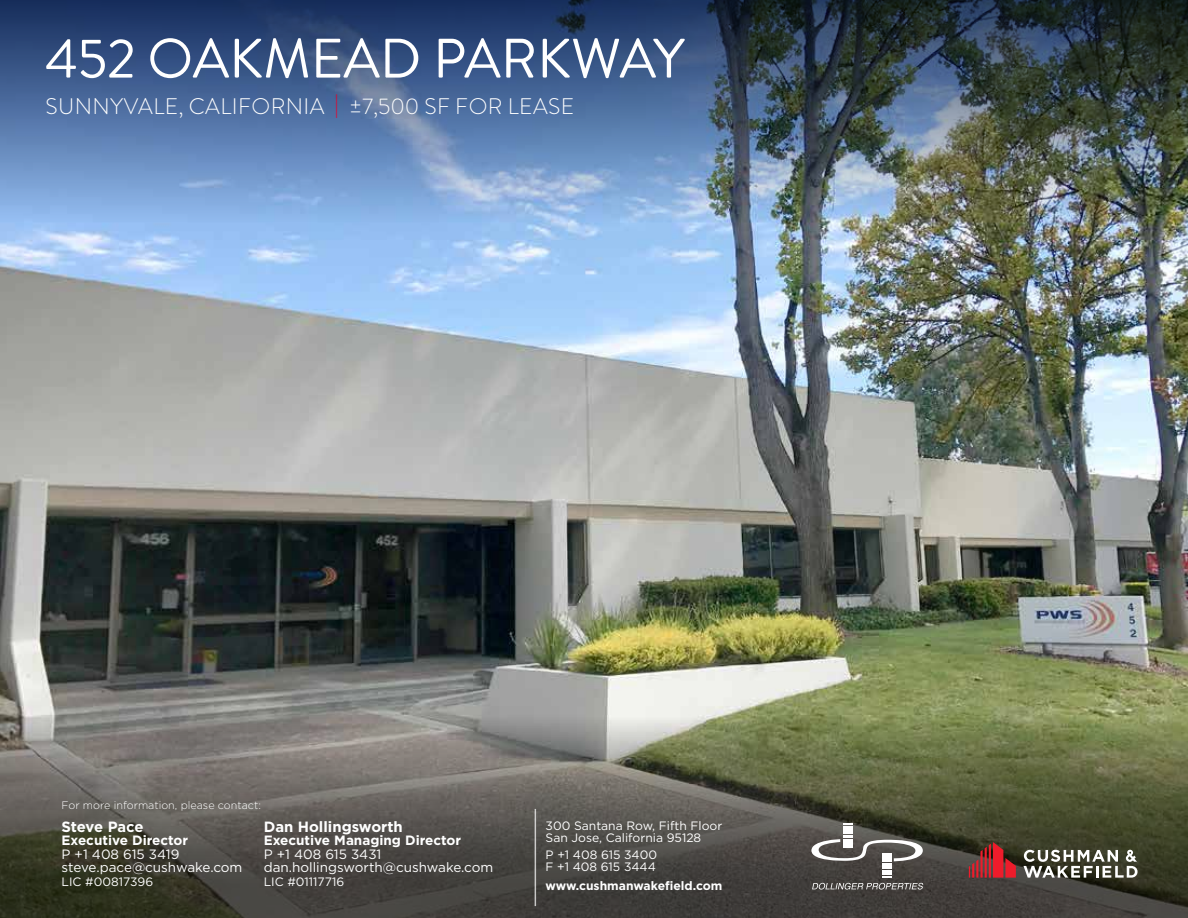
<style>
.page{position:relative;width:1188px;height:918px;background:#fff}
.page>*{position:absolute;margin:0;border:0;box-sizing:border-box;transform-origin:0 0}
.t1{font:55.5px "Brandon Grotesque";letter-spacing:-.005em;color:#fff}
.t2{font:300 22.5px "Brandon Grotesque";letter-spacing:.02em;color:#fff}
.t3{font:700 14.85px "Gotham";color:#fff}
.t4{font:13.5px/13.5px "Gotham";color:#fff}
.t5{font:700 13.5px "Gotham";color:#fff}
.t6{font:12.15px/12.1px "Gotham";color:#fff}
.t7{font:700 12.15px "Gotham";color:#fff}
.t8{font:300 10.8px "Gotham";color:#fff}
.s1{color:#ea0029}
</style>
<div class="page">
<img style="left:0;top:222px;width:1188px;height:494px">
<img style="left:0;top:0;width:1188px;height:222px">
<svg style="left:0;top:716px;width:1188px;height:202px;background:#5d5c4f"></svg>
<hr style="left:535px;top:809px;width:1px;height:97px;background:#fff">
<svg style="left:969px;top:842px;width:47px;height:36px;background:#8a2a2b"></svg>
<svg style="left:1024px;top:850px;width:114px;height:28px"></svg>
<svg style="left:812px;top:883px;width:111px;height:7px"></svg>
<svg style="left:811px;top:823px;width:112px;height:54px"></svg>
<h1 class="t1" style="left:45px;top:20px;width:641px">452 OAKMEAD PARKWAY</h1>
<h2 class="t2" style="left:46px;top:90px;width:530px">SUNNYVALE, CALIFORNIA <span class="s1">|</span> ±7,500 SF FOR LEASE</h2>
<p class="t8" style="left:62px;top:799px;width:201px">For more information, please contact:</p>
<p class="t3" style="left:62px;top:817px;width:84px">Steve Pace</p>
<p class="t5" style="left:62px;top:832px;width:128px">Executive Director</p>
<p class="t4" style="left:62px;top:847px;width:182px">P +1 408 615 3419 steve.pace@cushwake.com</p>
<p class="t6" style="left:62px;top:875px;width:93px">LIC #00817396</p>
<p class="t3" style="left:264px;top:817px;width:141px">Dan Hollingsworth</p>
<p class="t5" style="left:264px;top:832px;width:199px">Executive Managing Director</p>
<p class="t4" style="left:264px;top:847px;width:231px">P +1 408 615 3431 dan.hollingsworth@cushwake.com</p>
<p class="t6" style="left:264px;top:875px;width:82px">LIC #01117716</p>
<p class="t6" style="left:546px;top:819px;width:178px">300 Santana Row, Fifth Floor<br>San Jose, California 95128</p>
<p class="t6" style="left:546px;top:848px;width:113px">P +1 408 615 3400<br>F +1 408 615 3444</p>
<p class="t7" style="left:546px;top:878px;width:178px">www.cushmanwakefield.com</p>
</div>
